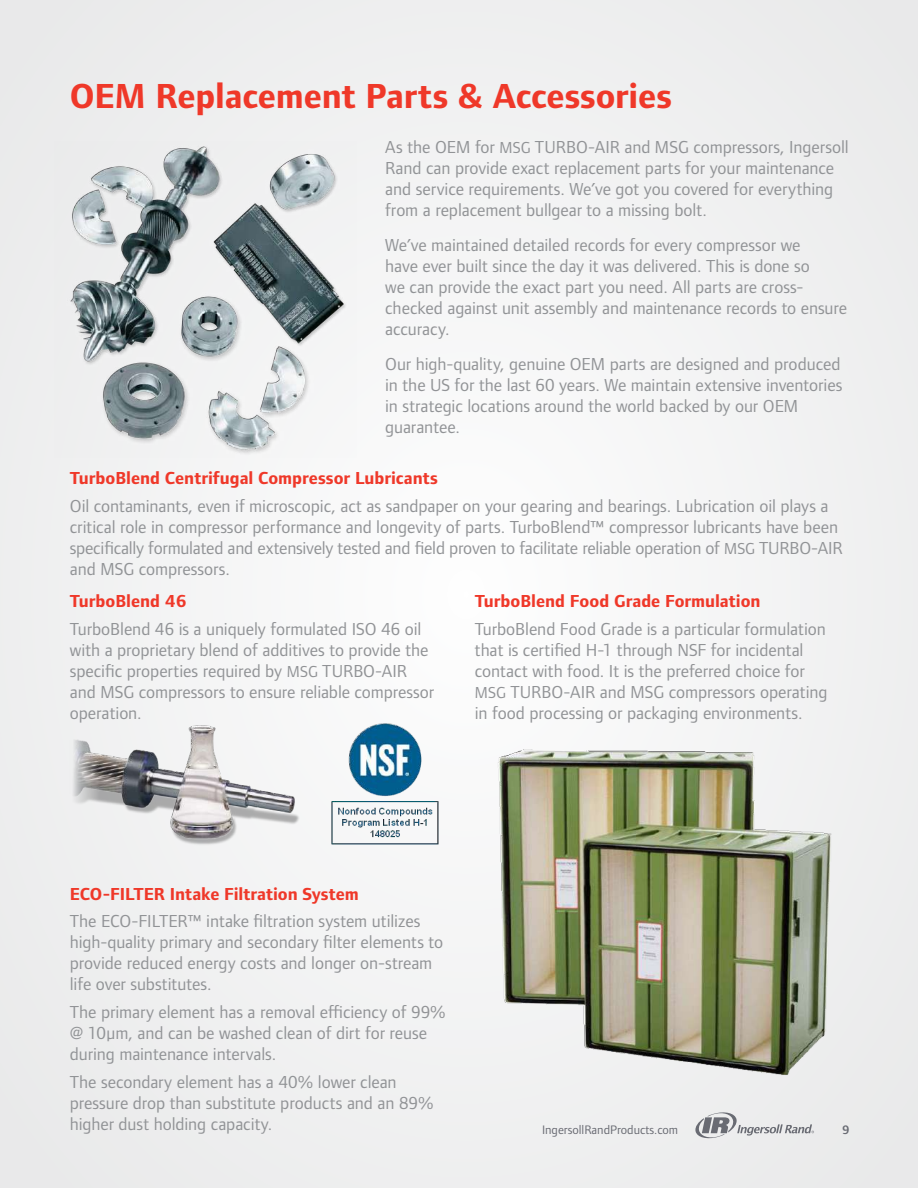
<style>
.page{position:relative;width:918px;height:1188px;background:#f1f1f1}
.page>*{position:absolute;margin:0;border:0;box-sizing:border-box;transform-origin:0 0}
.t1{font:700 36px "Foundry Form Sans";letter-spacing:-.005em;color:#ef3829}
.t2{font:18px/21px "Foundry Form Sans";letter-spacing:-.005em;color:#919396}
.t3{font:700 18px "Foundry Form Sans";color:#ef3829}
.t4{font:12.75px "Foundry Form Sans";color:#696b73}
.t5{font:600 12.75px "Foundry Form Sans";color:#696b73}
.s1{font-size:16.5px}
</style>
<div class="page">
<svg style="left:695px;top:1112px;width:119px;height:27px"></svg>
<img style="left:70px;top:146px;width:275px;height:307px">
<img style="left:498px;top:749px;width:334px;height:326px">
<img style="left:331px;top:713px;width:118px;height:132px">
<img style="left:73px;top:725px;width:226px;height:119px">
<h1 class="t1" style="left:70px;top:75px;width:604px">OEM Replacement Parts &amp; Accessories</h1>
<p class="t2" style="left:385px;top:137px;width:465px">As the OEM for <span class="s1">MSG</span> TURBO-AIR and MSG compressors, Ingersoll Rand can provide exact replacement parts for your maintenance and service requirements. We’ve got you covered for everything from a replacement bullgear to a missing bolt.</p>
<p class="t2" style="left:385px;top:235px;width:463px">We’ve maintained detailed records for every compressor we<br>have ever built since the day it was delivered. This is done so<br>we can provide the exact part you need. All parts are cross&shy;checked against unit assembly and maintenance records to ensure accuracy.</p>
<p class="t2" style="left:385px;top:353px;width:459px">Our high-quality, genuine OEM parts are designed and produced in the US for the last 60 years. We maintain extensive inventories in strategic locations around the world backed by our OEM guarantee.</p>
<p class="t3" style="left:70px;top:468px;width:370px">TurboBlend Centrifugal Compressor Lubricants</p>
<p class="t2" style="left:70px;top:496px;width:774px">Oil contaminants, even if microscopic, act as sandpaper on your gearing and bearings. Lubrication oil plays a critical role in compressor performance and longevity of parts. TurboBlend™ compressor lubricants have been specifically formulated and extensively tested and field proven to facilitate reliable operation of <span class="s1">MSG</span> TURBO-AIR and MSG compressors.</p>
<p class="t3" style="left:70px;top:591px;width:118px">TurboBlend 46</p>
<p class="t2" style="left:70px;top:618px;width:366px">TurboBlend 46 is a uniquely formulated ISO 46 oil with a proprietary blend of additives to provide the specific properties required by <span class="s1">MSG</span> TURBO-AIR and MSG compressors to ensure reliable compressor operation.</p>
<p class="t3" style="left:475px;top:591px;width:287px">TurboBlend Food Grade Formulation</p>
<p class="t2" style="left:475px;top:619px;width:354px">TurboBlend Food Grade is a particular formulation that is certified H-1 through NSF for incidental contact with food. It is the preferred choice for <span class="s1">MSG</span> TURBO-AIR and MSG compressors operating in food processing or packaging environments.</p>
<p class="t3" style="left:70px;top:883px;width:290px">ECO-FILTER Intake Filtration System</p>
<p class="t2" style="left:70px;top:911px;width:375px">The ECO-FILTER™ intake filtration system utilizes high-quality primary and secondary filter elements to provide reduced energy costs and longer on-stream life over substitutes.</p>
<p class="t2" style="left:70px;top:1002px;width:377px">The primary element has a removal efficiency of 99% @ 10μm, and can be washed clean of dirt for reuse during maintenance intervals.</p>
<p class="t2" style="left:70px;top:1071px;width:365px">The secondary element has a 40% lower clean pressure drop than substitute products and an 89% higher dust holding capacity.</p>
<p class="t4" style="left:542px;top:1122px;width:138px">IngersollRandProducts.com</p>
<p class="t5" style="left:842px;top:1122px;width:9px">9</p>
</div>
